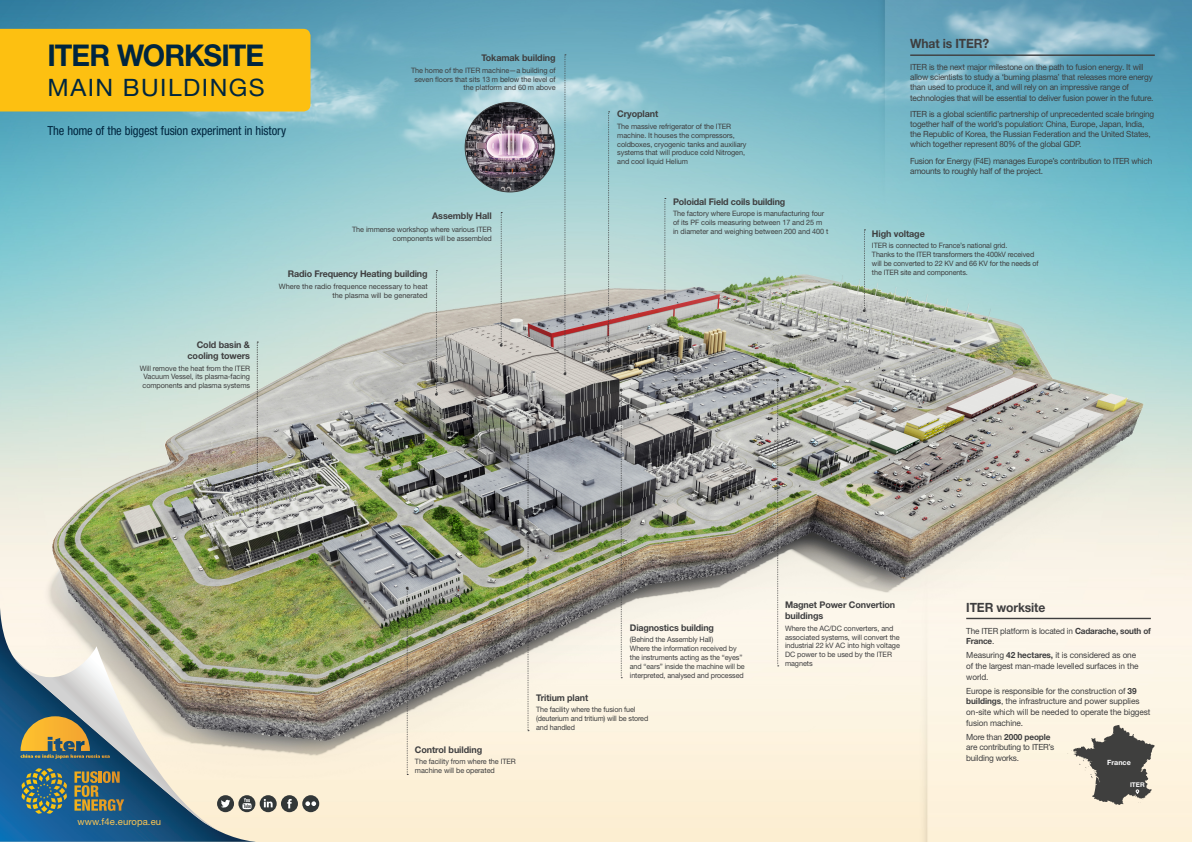
<style>
.page{position:relative;width:1192px;height:842px;background:#fff}
.page>*{position:absolute;margin:0;border:0;box-sizing:border-box;transform-origin:0 0}
.t1{font:700 30px "Helvetica Neue LT Std";letter-spacing:-.04em;color:#00263f;scale:.96 1}
.t2{font:24px "Helvetica Neue LT Std";letter-spacing:.06em;color:#00263f}
.t3{font:700 12.75px "Helvetica Neue LT Std";letter-spacing:-.01em;color:#3e3e3f;scale:.95 1}
.t4{font:condensed 12.5px "Helvetica Neue LT Std";letter-spacing:-.01em;color:#00263f}
.t5{font:9.5px "Helvetica Neue LT Std";letter-spacing:.01em;color:#fec752}
.t6{font:700 9.2px/11.3px "Helvetica Neue LT Std";letter-spacing:-.01em;color:#3e3e3f}
.t7{font:8.5px/10.2px "Helvetica Neue LT Std";letter-spacing:-.025em;color:#3e3e3f}
.t8{font:8.5px/10.6px "Helvetica Neue LT Std";letter-spacing:-.025em;color:#3e3e3f;scale:.96 1}
.t9{font:7.45px/8.9px "Helvetica Neue LT Std";letter-spacing:-.01em;color:#3e3e3f}
.t10{font:700 7.15px "Helvetica Neue LT Std";color:#fff}
.t11{font:700 6.45px "Helvetica Neue LT Std";color:#fff}
.s1{font-weight:700}
</style>
<div class="page">
<img style="left:0;top:0;width:1192px;height:842px">
<img style="left:0;top:607px;width:254px;height:235px">
<div style="left:0;top:29px;width:311px;height:82px;background:#fdc011"></div>
<svg style="left:564px;top:55px;width:2px;height:320px"></svg>
<svg style="left:500px;top:212px;width:3px;height:135px"></svg>
<svg style="left:663px;top:198px;width:3px;height:101px"></svg>
<svg style="left:607px;top:112px;width:3px;height:240px"></svg>
<svg style="left:256px;top:342px;width:3px;height:182px"></svg>
<svg style="left:406px;top:587px;width:3px;height:188px"></svg>
<svg style="left:526px;top:419px;width:3px;height:312px"></svg>
<svg style="left:863px;top:230px;width:3px;height:82px"></svg>
<svg style="left:620px;top:388px;width:2px;height:290px"></svg>
<svg style="left:435px;top:270px;width:3px;height:126px"></svg>
<svg style="left:675px;top:378px;width:104px;height:288px;background:#b4b1a9"></svg>
<img style="left:465px;top:102px;width:90px;height:90px;border-radius:45px">
<hr style="left:910px;top:54px;width:245px;height:2px;background:#3e3e3f">
<hr style="left:966px;top:618px;width:185px;height:1px;background:#3e3e3f">
<svg style="left:1068px;top:725px;width:87px;height:80px;background:#9a958b"></svg>
<div style="left:217px;top:795px;width:17px;height:17px;background:#323738;border-radius:50%"></div>
<svg style="left:238px;top:795px;width:17px;height:17px"></svg>
<svg style="left:242px;top:798px;width:10px;height:11px"></svg>
<svg style="left:260px;top:795px;width:17px;height:17px"></svg>
<svg style="left:264px;top:799px;width:9px;height:8px"></svg>
<div style="left:281px;top:795px;width:17px;height:17px;background:#323738;border-radius:50%"></div>
<svg style="left:287px;top:799px;width:5px;height:9px"></svg>
<div style="left:302px;top:795px;width:17px;height:17px;background:#323738;border-radius:50%"></div>
<svg style="left:305px;top:801px;width:11px;height:5px"></svg>
<img style="left:14px;top:646px;width:216px;height:186px">
<p class="t1" style="left:48px;top:37px;width:227px">ITER WORKSITE</p>
<p class="t2" style="left:48px;top:73px;width:219px">MAIN BUILDINGS</p>
<p class="t4" style="left:47px;top:123px;width:240px">The home of the biggest fusion experiment in history</p>
<p class="t6" style="left:481px;top:52px;width:76px">Tokamak building</p>
<p class="t9" style="left:411px;top:65px;width:146px;text-align:right">The home of the ITER machine—a building of seven floors that sits 13 m below the level of the platform and 60 m above</p>
<p class="t6" style="left:432px;top:209px;width:61px">Assembly Hall</p>
<p class="t9" style="left:352px;top:225px;width:141px;line-height:8.5px;text-align:right">The immense workshop where various ITER components will be assembled</p>
<p class="t6" style="left:188px;top:338px;width:64px;text-align:right">Cold basin &amp; cooling towers</p>
<p class="t9" style="left:140px;top:363px;width:112px;text-align:center">Will remove the heat from the ITER<br>Vacuum Vessel, its plasma-facing components and plasma systems</p>
<p class="t6" style="left:288px;top:268px;width:141px">Radio Frequency Heating building</p>
<p class="t9" style="left:279px;top:282px;width:150px;text-align:right">Where the radio frequence necessary to heat the plasma will be generated</p>
<p class="t6" style="left:617px;top:108px;width:43px">Cryoplant</p>
<p class="t9" style="left:617px;top:121px;width:131px">The massive refrigerator of the ITER machine. It houses the compressors, coldboxes, cryogenic tanks and auxiliary systems that will produce cold Nitrogen, and cool liquid Helium</p>
<p class="t6" style="left:673px;top:196px;width:114px">Poloidal Field coils building</p>
<p class="t9" style="left:673px;top:209px;width:157px">The factory where Europe is manufacturing four of its PF coils measuring between 17 and 25 m in diameter and weighing between 200 and 400 t</p>
<p class="t3" style="left:910px;top:36px;width:85px">What is ITER?</p>
<p class="t7" style="left:910px;top:62px;width:245px">ITER is the next major milestone on the path to fusion energy. It will allow scientists to study a ‘burning plasma’ that releases more energy than used to produce it, and will rely on an impressive range of technologies that will be essential to deliver fusion power in the future.</p>
<p class="t7" style="left:910px;top:109px;width:246px">ITER is a global scientific partnership of unprecedented scale bringing together half of the world’s population: China, Europe, Japan, India, the Republic of Korea, the Russian Federation and the United States, which together represent 80% of the global GDP.</p>
<p class="t7" style="left:910px;top:155px;width:244px">Fusion for Energy (F4E) manages Europe’s contribution to ITER which amounts to roughly half of the project.</p>
<p class="t6" style="left:872px;top:228px;width:54px">High voltage</p>
<p class="t9" style="left:872px;top:241px;width:168px">ITER is connected to France’s national grid.<br>Thanks to the ITER transformers the 400kV received will be converted to 22 KV and 66 KV for the needs of the ITER site and components.</p>
<p class="t5" style="left:77px;top:816px;width:85px">www.f4e.europa.eu</p>
<p class="t6" style="left:415px;top:743px;width:69px">Control building</p>
<p class="t9" style="left:415px;top:757px;width:102px">The facility from where the ITER machine will be operated</p>
<p class="t6" style="left:630px;top:621px;width:86px">Diagnostics building</p>
<p class="t9" style="left:630px;top:635px;width:116px">(Behind the Assembly Hall)<br>Where the information received by the instruments acting as the “eyes” and “ears” inside the machine will be interpreted, analysed and processed</p>
<p class="t6" style="left:536px;top:691px;width:54px">Tritium plant</p>
<p class="t9" style="left:536px;top:705px;width:114px">The facility where the fusion fuel (deuterium and tritium) will be stored and handled</p>
<p class="t6" style="left:785px;top:598px;width:112px">Magnet Power Convertion buildings</p>
<p class="t9" style="left:785px;top:623px;width:116px">Where the AC/DC converters, and associated systems, will convert the industrial 22 kV AC into high voltage<br>DC power to be used by the ITER magnets</p>
<p class="t3" style="left:966px;top:599px;width:85px">ITER worksite</p>
<p class="t8" style="left:966px;top:625px;width:194px">The ITER platform is located in <span class="s1">Cadarache, south of<br>France</span>.</p>
<p class="t7" style="left:966px;top:650px;width:174px;line-height:10.6px">Measuring <span class="s1">42 hectares,</span> it is considered as one of the largest man-made levelled surfaces in the world.</p>
<p class="t7" style="left:966px;top:685px;width:186px;line-height:10.6px">Europe is responsible for the construction of <span class="s1">39 buildings</span>, the infrastructure and power supplies on-site which will be needed to operate the biggest fusion machine.</p>
<p class="t7" style="left:966px;top:731px;width:90px;line-height:10.6px">More than <span class="s1">2000 people </span>are contributing to ITER’s building works.</p>
<p class="t10" style="left:1107px;top:758px;width:25px">France</p>
<p class="t11" style="left:1130px;top:781px;width:16px">ITER</p>
</div>
